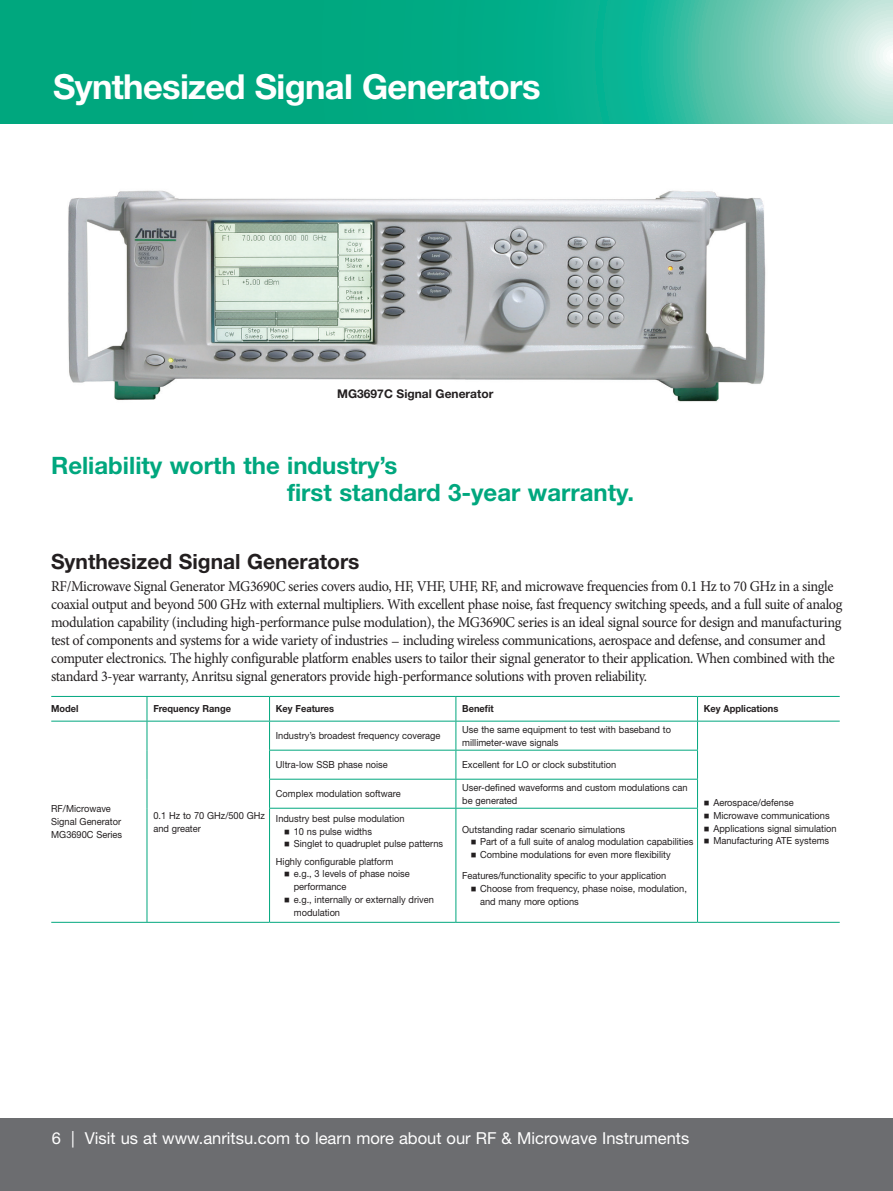
<style>
.page{position:relative;width:893px;height:1191px;background:#fff}
.page>*{position:absolute;margin:0;border:0;box-sizing:border-box;transform-origin:0 0}
.t1{font:700 34.5px "Helvetica Neue LT Std";letter-spacing:-.02em;color:#fff}
.t2{font:700 24px/27px "Helvetica Neue LT Std";color:#00a77e}
.t3{font:700 21px "Helvetica Neue LT Std";color:#231f20}
.t4{font:16.5px "Helvetica Neue LT Std";color:#fff}
.t5{font:15px/18px "Minion Pro";letter-spacing:-.025em;color:#231f20;scale:.95 1}
.t6{font:700 12px "Helvetica Neue LT Std";color:#231f20}
.t7{font:9.75px/12.8px "Helvetica Neue LT Std";color:#231f20;scale:.95 1}
.t8{font:700 9.75px "Helvetica Neue LT Std";color:#231f20;scale:.95 1}
.s1{font-family:"Helvetica Neue LT Std";font-size:9.75px}
</style>
<div class="page">
<div style="left:0;top:1118px;width:893px;height:73px;background:#6c6d70"></div>
<svg style="left:0;top:0;width:893px;height:124px;background:#24b493"></svg>
<img style="left:68px;top:190px;width:698px;height:212px">
<hr style="left:51px;top:922px;width:96px;height:1px;background:#00a77e">
<hr style="left:147px;top:922px;width:123px;height:1px;background:#00a77e">
<hr style="left:697px;top:922px;width:143px;height:1px;background:#00a77e">
<hr style="left:270px;top:922px;width:186px;height:1px;background:#00a77e">
<hr style="left:456px;top:922px;width:241px;height:1px;background:#00a77e">
<hr style="left:51px;top:696px;width:96px;height:1px;background:#00a77e">
<hr style="left:147px;top:696px;width:123px;height:1px;background:#00a77e">
<hr style="left:270px;top:696px;width:186px;height:1px;background:#00a77e">
<hr style="left:456px;top:696px;width:241px;height:1px;background:#00a77e">
<hr style="left:697px;top:696px;width:143px;height:1px;background:#00a77e">
<hr style="left:51px;top:721px;width:96px;height:1px;background:#00a77e">
<svg style="left:147px;top:697px;width:1px;height:111px"></svg>
<hr style="left:147px;top:808px;width:1px;height:114px;background:#00a77e">
<hr style="left:147px;top:721px;width:123px;height:1px;background:#00a77e">
<hr style="left:270px;top:721px;width:186px;height:1px;background:#00a77e">
<hr style="left:456px;top:721px;width:241px;height:1px;background:#00a77e">
<hr style="left:697px;top:721px;width:143px;height:1px;background:#00a77e">
<svg style="left:269px;top:697px;width:1px;height:111px"></svg>
<hr style="left:269px;top:750px;width:187px;height:1px;background:#00a77e">
<hr style="left:269px;top:779px;width:187px;height:1px;background:#00a77e">
<svg style="left:455px;top:697px;width:1px;height:111px"></svg>
<hr style="left:456px;top:750px;width:242px;height:1px;background:#00a77e">
<hr style="left:456px;top:779px;width:242px;height:1px;background:#00a77e">
<svg style="left:697px;top:697px;width:1px;height:111px"></svg>
<hr style="left:269px;top:808px;width:1px;height:114px;background:#00a77e">
<hr style="left:269px;top:808px;width:187px;height:1px;background:#00a77e">
<hr style="left:455px;top:808px;width:1px;height:114px;background:#00a77e">
<hr style="left:456px;top:808px;width:242px;height:1px;background:#00a77e">
<hr style="left:697px;top:808px;width:1px;height:114px;background:#00a77e">
<h1 class="t1" style="left:53px;top:66px;width:489px">Synthesized Signal Generators</h1>
<p class="t6" style="left:337px;top:386px;width:158px">MG3697C Signal Generator</p>
<h2 class="t2" style="left:287px;top:451px;width:348px;text-indent:-236px">Reliability worth the industry’s<br>first standard 3-year warranty.</h2>
<h3 class="t3" style="left:51px;top:548px;width:310px">Synthesized Signal Generators</h3>
<p class="t5" style="left:51px;top:577px;width:835px">RF/Microwave Signal Generator MG3690C series covers audio, HF, VHF, UHF, RF, and microwave frequencies from 0.1 Hz to 70 GHz in a single coaxial output and beyond 500 GHz with external multipliers. With excellent phase noise, fast frequency switching speeds, and a full suite of analog modulation capability (including high-performance pulse modulation), the MG3690C series is an ideal signal source for design and manufacturing test of components and systems for a wide variety of industries <span class="s1">—</span> including wireless communications, aerospace and defense, and consumer and computer electronics. The highly configurable platform enables users to tailor their signal generator to their application. When combined with the standard 3-year warranty, Anritsu signal generators provide high-performance solutions with proven reliability.</p>
<p class="t8" style="left:51px;top:703px;width:30px">Model</p>
<p class="t8" style="left:153px;top:703px;width:83px">Frequency Range</p>
<p class="t8" style="left:276px;top:703px;width:63px">Key Features</p>
<p class="t8" style="left:462px;top:703px;width:35px">Benefit</p>
<p class="t8" style="left:704px;top:703px;width:80px">Key Applications</p>
<p class="t7" style="left:51px;top:802px;width:76px">RF/Microwave<br>Signal Generator<br>MG3690C Series</p>
<p class="t7" style="left:153px;top:809px;width:119px">0.1 Hz to 70 GHz/500 GHz and greater</p>
<p class="t7" style="left:276px;top:729px;width:175px">Industry’s broadest frequency coverage</p>
<p class="t7" style="left:462px;top:723px;width:221px">Use the same equipment to test with baseband to millimeter-wave signals</p>
<p class="t7" style="left:276px;top:758px;width:119px">Ultra-low SSB phase noise</p>
<p class="t7" style="left:462px;top:758px;width:164px">Excellent for LO or clock substitution</p>
<p class="t7" style="left:276px;top:787px;width:133px">Complex modulation software</p>
<p class="t7" style="left:462px;top:781px;width:239px">User-defined waveforms and custom modulations can be generated</p>
<p class="t7" style="left:276px;top:812px;width:137px">Industry best pulse modulation</p>
<p class="t7" style="left:284px;top:824px;width:94px">■ 10 ns pulse widths</p>
<p class="t7" style="left:276px;top:835px;width:178px;line-height:17px;text-indent:8px">■ Singlet to quadruplet pulse patterns<br>Highly configurable platform</p>
<p class="t7" style="left:294px;top:867px;width:124px;text-indent:-9px">■ e.g., 3 levels of phase noise performance</p>
<p class="t7" style="left:294px;top:892px;width:149px;text-indent:-9px">■ e.g., internally or externally driven modulation</p>
<p class="t7" style="left:462px;top:822px;width:173px">Outstanding radar scenario simulations</p>
<p class="t7" style="left:471px;top:835px;width:236px">■ Part of a full suite of analog modulation capabilities</p>
<p class="t7" style="left:462px;top:844px;width:221px;line-height:21.3px;text-indent:8px">■ Combine modulations for even more flexibility<br>Features/functionality specific to your application</p>
<p class="t7" style="left:480px;top:882px;width:219px;text-indent:-9px">■ Choose from frequency, phase noise, modulation, and many more options</p>
<p class="t7" style="left:704px;top:796px;width:96px">■ Aerospace/defense</p>
<p class="t7" style="left:704px;top:809px;width:134px">■ Microwave communications</p>
<p class="t7" style="left:704px;top:821px;width:141px">■ Applications signal simulation</p>
<p class="t7" style="left:704px;top:834px;width:133px">■ Manufacturing ATE systems</p>
<h3 class="t4" style="left:52px;top:1128px;width:639px">6 | Visit us at www.anritsu.com to learn more about our RF &amp; Microwave Instruments</h3>
</div>
